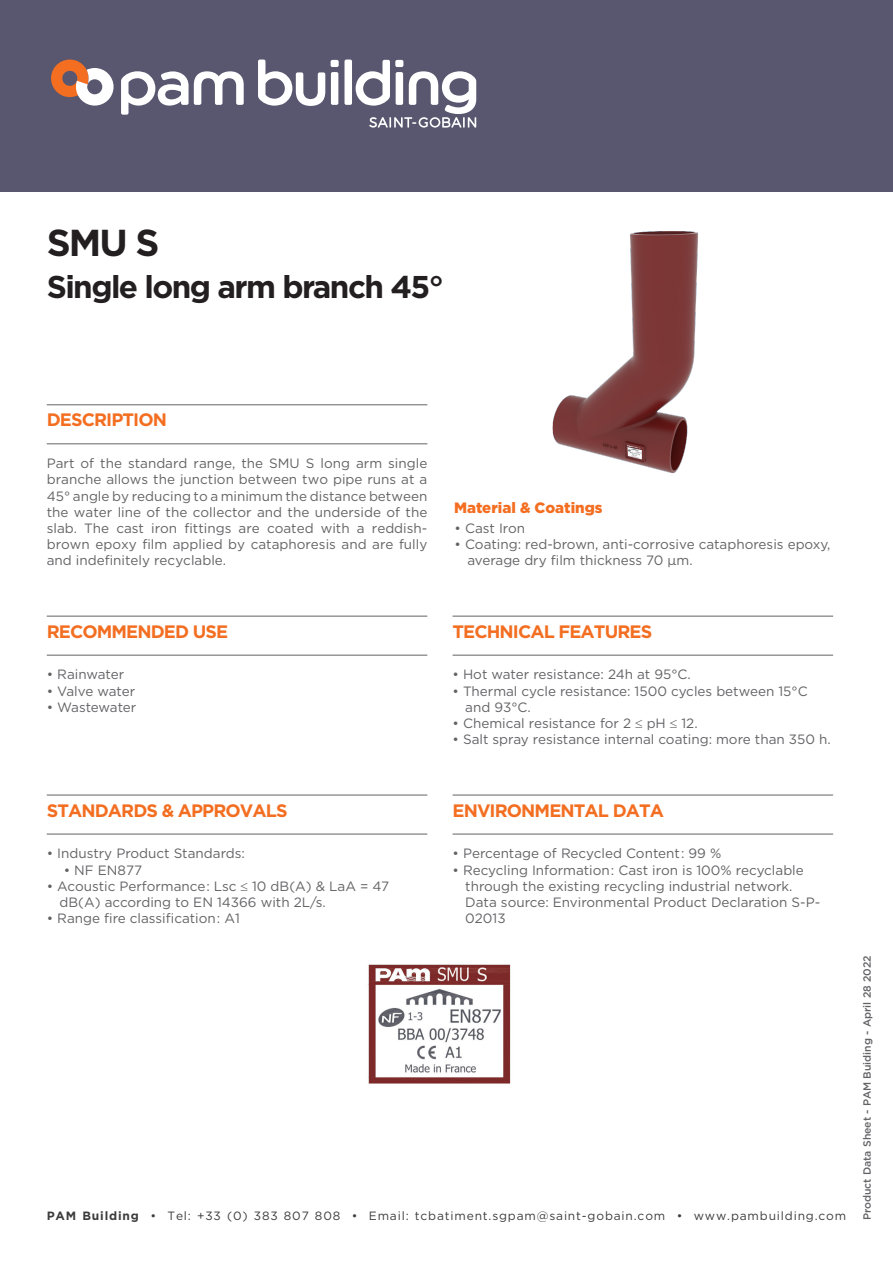
<style>
.page{position:relative;width:893px;height:1263px;background:#fff}
.page>*{position:absolute;margin:0;border:0;box-sizing:border-box;transform-origin:0 0}
.Product_Name_p1{font:700 37.5px "Gotham";color:#231f20}
.Produit_p1{font:700 31.5px "Gotham";letter-spacing:-.05em;color:#231f20}
.All_Static_Headers{font:700 18px "Gotham";letter-spacing:-.05em;color:#f36e21}
.t1{font:900 15px "Gotham";color:#f36e21}
.Description{font:13.5px/16.2px "Gotham";color:#636366}
.t2{font:12px "Gotham";letter-spacing:.07em;color:#3c3c3c}
.t3{font:500 10.5px "Gotham";color:#636366}
.s1{font-weight:700}
</style>
<div class="page">
<div style="left:0;top:0;width:893px;height:191px;background:#59576f"></div>
<svg style="left:121px;top:71px;width:123px;height:44px"></svg>
<div style="left:331px;top:60px;width:8px;height:7px;background:#fff;border-radius:2px"></div>
<div style="left:344px;top:60px;width:8px;height:45px;background:#fff;border-radius:2px"></div>
<svg style="left:258px;top:60px;width:67px;height:46px"></svg>
<div style="left:331px;top:72px;width:7px;height:33px;background:#fff;border-radius:2px"></div>
<svg style="left:356px;top:60px;width:120px;height:68px"></svg>
<svg style="left:51px;top:59px;width:63px;height:47px"></svg>
<hr style="left:47px;top:404px;width:380px;height:1px;background:#636366">
<hr style="left:47px;top:443px;width:380px;height:1px;background:#636366">
<hr style="left:47px;top:616px;width:380px;height:1px;background:#636366">
<hr style="left:47px;top:655px;width:380px;height:1px;background:#636366">
<hr style="left:453px;top:616px;width:380px;height:1px;background:#636366">
<hr style="left:453px;top:655px;width:380px;height:1px;background:#636366">
<hr style="left:47px;top:795px;width:380px;height:1px;background:#636366">
<hr style="left:47px;top:834px;width:380px;height:1px;background:#636366">
<hr style="left:453px;top:795px;width:380px;height:1px;background:#636366">
<hr style="left:453px;top:834px;width:380px;height:1px;background:#636366">
<img style="left:368px;top:964px;width:143px;height:120px">
<img style="left:552px;top:231px;width:146px;height:242px">
<p class="Product_Name_p1" style="left:47px;top:218px;width:114px">SMU S</p>
<p class="Produit_p1" style="left:47px;top:266px;width:399px">Single long arm branch 45°</p>
<p class="All_Static_Headers" style="left:47px;top:408px;width:122px">DESCRIPTION</p>
<p class="Description" style="left:47px;top:455px;width:382px;text-align:justify">Part of the standard range, the SMU S long arm single branche allows the junction between two pipe runs at a 45° angle by reducing to a minimum the distance between the water line of the collector and the underside of the slab. The cast iron fittings are coated with a reddish&shy;brown epoxy film applied by cataphoresis and are fully and indefinitely recyclable.</p>
<p class="All_Static_Headers" style="left:47px;top:619px;width:183px">RECOMMENDED USE</p>
<p class="Description" style="left:47px;top:666px;width:79px">• Rainwater</p>
<p class="Description" style="left:47px;top:682px;width:90px">• Valve water</p>
<p class="Description" style="left:47px;top:699px;width:91px">• Wastewater</p>
<p class="t1" style="left:454px;top:497px;width:150px">Material &amp; Coatings</p>
<p class="Description" style="left:455px;top:520px;width:72px">• Cast Iron</p>
<p class="Description" style="left:467px;top:536px;width:365px;text-indent:-13px">• Coating: red-brown, anti-corrosive cataphoresis epoxy, average dry film thickness 70 μm.</p>
<p class="All_Static_Headers" style="left:453px;top:619px;width:201px">TECHNICAL FEATURES</p>
<p class="Description" style="left:453px;top:666px;width:240px">• Hot water resistance: 24h at 95°C.</p>
<p class="Description" style="left:465px;top:682px;width:344px;text-indent:-13px">• Thermal cycle resistance: 1500 cycles between 15°C and 93°C.</p>
<p class="Description" style="left:453px;top:715px;width:247px">• Chemical resistance for 2 ≤ pH ≤ 12.</p>
<p class="Description" style="left:453px;top:731px;width:380px">• Salt spray resistance internal coating: more than 350 h.</p>
<p class="All_Static_Headers" style="left:47px;top:798px;width:242px">STANDARDS &amp; APPROVALS</p>
<p class="Description" style="left:47px;top:845px;width:200px">• Industry Product Standards:</p>
<p class="Description" style="left:64px;top:861px;width:80px">• NF EN877</p>
<p class="Description" style="left:60px;top:878px;width:331px;text-indent:-13px">• Acoustic Performance: Lsc ≤ 10 dB(A) &amp; LaA = 47 dB(A) according to EN 14366 with 2L/s.</p>
<p class="Description" style="left:47px;top:910px;width:195px">• Range fire classification: A1</p>
<p class="All_Static_Headers" style="left:453px;top:798px;width:213px">ENVIRONMENTAL DATA</p>
<p class="Description" style="left:453px;top:845px;width:270px">• Percentage of Recycled Content: 99 %</p>
<p class="Description" style="left:465px;top:861px;width:356px;text-indent:-13px">• Recycling Information: Cast iron is 100% recyclable through the existing recycling industrial network.<br>Data source: Environmental Product Declaration S-P-02013</p>
<p class="t2" style="left:47px;top:1208px;width:801px"><span class="s1">PAM Building</span> • Tel: +33 (0) 383 807 808 • Email: tcbatiment.sgpam@saint-gobain.com • www.pambuilding.com</p>
<p class="t3" style="left:860px;top:1220px;width:266px;rotate:-90deg">Product Data Sheet - PAM Buiding - April 28 2022</p>
</div>
